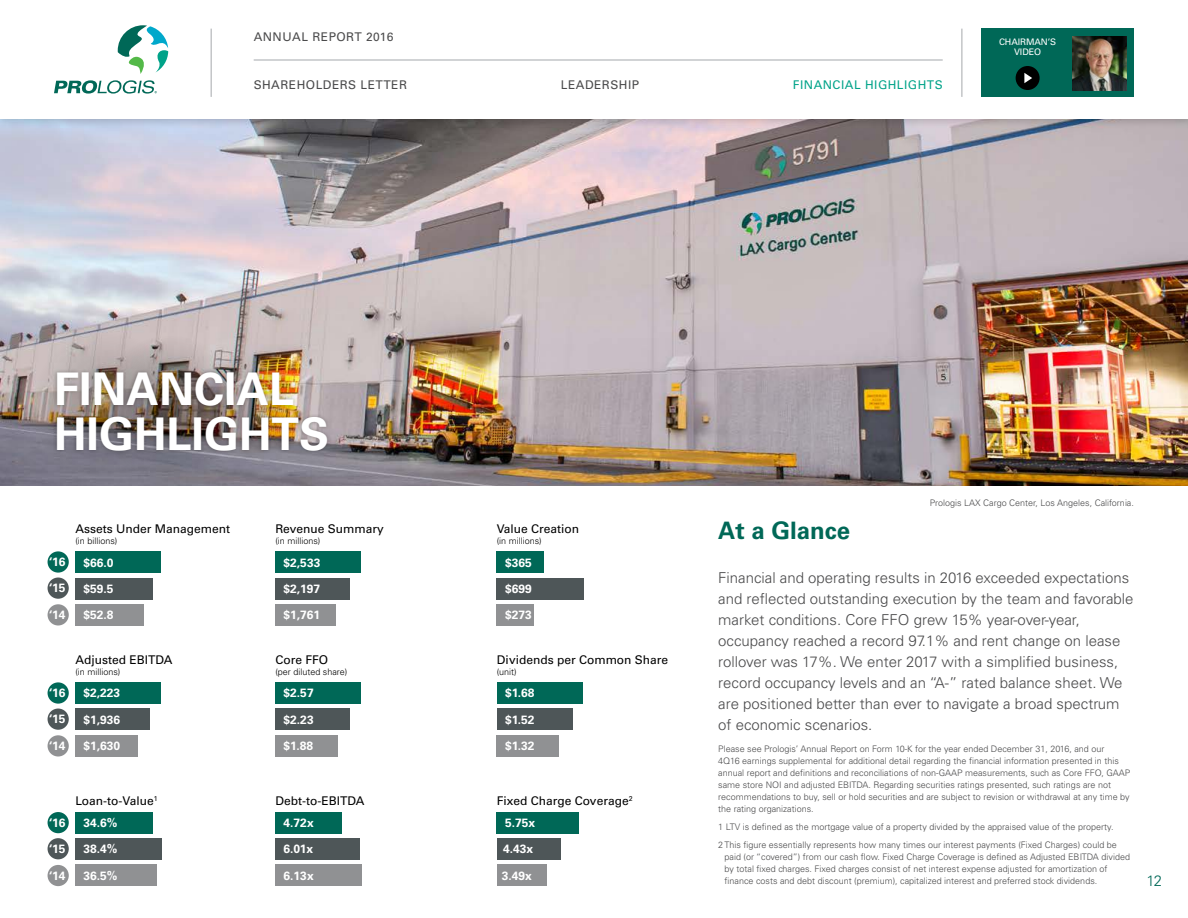
<style>
.page{position:relative;width:1188px;height:918px;background:#fff}
.page>*{position:absolute;margin:0;border:0;box-sizing:border-box;transform-origin:0 0}
.t1{font:700 45px/45px "Univers LT Std";color:#fff}
.t2{font:700 24px "Univers LT Std";color:#006857}
.t3{font:300 15px/21px "Univers LT Std";color:#4a4a4b}
.t4{font:300 15px "Univers LT Std";color:#006857}
.t5{font:700 12px/26.4px "Univers LT Std";color:#fff;text-align:justify}
.t6{font:12px "Univers LT Std";color:#000}
.t7{font:12px "Univers LT Std";letter-spacing:.04em;color:#4a4a4b}
.t8{font:12px "Univers LT Std";letter-spacing:.04em;color:#00a389}
.t9{font:300 9px/12px "Univers LT Std";color:#4a4a4b}
.t10{font:300 9px "Univers LT Std";color:#000}
.t11{font:9px/9.8px "Univers LT Std";letter-spacing:-.01em;color:#fff;text-align:center}
</style>
<div class="page">
<img style="left:0;top:129px;width:1188px;height:357px">
<svg style="left:191px;top:349px;width:116px;height:116px"></svg>
<svg style="left:97px;top:334px;width:145px;height:145px;background:#9d969b"></svg>
<svg style="left:31px;top:331px;width:149px;height:148px;background:#a59c9f"></svg>
<div style="left:53px;top:368px;width:278px;height:87px;background:#000;opacity:.3"></div>
<div style="left:75px;top:552px;width:86px;height:21px;background:#006857"></div>
<div style="left:75px;top:578px;width:77px;height:21px;background:#4e5658"></div>
<div style="left:75px;top:604px;width:69px;height:21px;background:#909193"></div>
<div style="left:275px;top:552px;width:86px;height:21px;background:#006857"></div>
<div style="left:275px;top:578px;width:75px;height:21px;background:#4e5658"></div>
<div style="left:275px;top:604px;width:61px;height:21px;background:#909193"></div>
<div style="left:497px;top:552px;width:47px;height:21px;background:#006857"></div>
<div style="left:497px;top:578px;width:87px;height:21px;background:#4e5658"></div>
<div style="left:497px;top:604px;width:37px;height:21px;background:#909193"></div>
<div style="left:48px;top:682px;width:21px;height:22px;background:#006857;border-radius:50%"></div>
<div style="left:75px;top:682px;width:86px;height:22px;background:#006857"></div>
<div style="left:75px;top:709px;width:75px;height:21px;background:#4e5658"></div>
<div style="left:75px;top:735px;width:63px;height:21px;background:#909193"></div>
<div style="left:275px;top:682px;width:86px;height:22px;background:#006857"></div>
<div style="left:275px;top:709px;width:75px;height:21px;background:#4e5658"></div>
<div style="left:275px;top:735px;width:63px;height:21px;background:#909193"></div>
<div style="left:497px;top:682px;width:86px;height:22px;background:#006857"></div>
<div style="left:497px;top:709px;width:76px;height:21px;background:#4e5658"></div>
<div style="left:497px;top:735px;width:62px;height:21px;background:#909193"></div>
<div style="left:75px;top:812px;width:78px;height:21px;background:#006857"></div>
<div style="left:75px;top:838px;width:87px;height:22px;background:#4e5658"></div>
<div style="left:75px;top:865px;width:82px;height:21px;background:#909193"></div>
<div style="left:275px;top:812px;width:67px;height:21px;background:#006857"></div>
<div style="left:275px;top:838px;width:85px;height:22px;background:#4e5658"></div>
<div style="left:275px;top:865px;width:87px;height:21px;background:#909193"></div>
<div style="left:497px;top:812px;width:82px;height:21px;background:#006857"></div>
<div style="left:497px;top:838px;width:63px;height:22px;background:#4e5658"></div>
<div style="left:497px;top:865px;width:49px;height:21px;background:#909193"></div>
<div style="left:48px;top:709px;width:21px;height:21px;background:#4e5658;border-radius:50%"></div>
<div style="left:48px;top:578px;width:21px;height:21px;background:#4e5658;border-radius:50%"></div>
<div style="left:48px;top:838px;width:21px;height:21px;background:#4e5658;border-radius:50%"></div>
<div style="left:48px;top:735px;width:21px;height:22px;background:#909193;border-radius:50%"></div>
<div style="left:48px;top:604px;width:21px;height:22px;background:#909193;border-radius:50%"></div>
<div style="left:48px;top:865px;width:21px;height:21px;background:#909193;border-radius:50%"></div>
<div style="left:48px;top:551px;width:21px;height:22px;background:#006857;border-radius:50%"></div>
<div style="left:48px;top:812px;width:21px;height:21px;background:#006857;border-radius:50%"></div>
<div style="left:0;top:0;width:1188px;height:129px;background:#000;opacity:.2"></div>
<div style="left:0;top:0;width:1188px;height:118px;background:#fff"></div>
<hr style="left:254px;top:60px;width:689px;height:1px;background:#a5a8ac">
<hr style="left:211px;top:29px;width:1px;height:68px;background:#a5a8ac">
<hr style="left:962px;top:29px;width:1px;height:68px;background:#a5a8ac">
<svg style="left:118px;top:25px;width:50px;height:49px"></svg>
<svg style="left:54px;top:80px;width:103px;height:14px"></svg>
<div style="left:981px;top:28px;width:153px;height:69px;background:#006857"></div>
<div style="left:1016px;top:66px;width:24px;height:24px;background:#000;border-radius:50%"></div>
<svg style="left:1024px;top:73px;width:8px;height:10px"></svg>
<img style="left:1073px;top:36px;width:54px;height:54px">
<h3 class="t7" style="left:254px;top:29px;width:141px">ANNUAL REPORT 2016</h3>
<h3 class="t7" style="left:254px;top:77px;width:155px">SHAREHOLDERS LETTER</h3>
<h3 class="t7" style="left:561px;top:77px;width:80px">LEADERSHIP</h3>
<h3 class="t8" style="left:793px;top:77px;width:151px">FINANCIAL HIGHLIGHTS</h3>
<p class="t11" style="left:999px;top:37px;width:59px">CHAIRMAN’S<br>VIDEO</p>
<h1 class="t1" style="left:54px;top:367px;width:277px">FINANCIAL<br>HIGHLIGHTS</h1>
<p class="t9" style="left:930px;top:497px;width:206px">Prologis LAX Cargo Center, Los Angeles, California.</p>
<h3 class="t5" style="left:49px;top:549px;width:18px">‘16</h3>
<h3 class="t5" style="left:49px;top:575px;width:18px">‘15</h3>
<h3 class="t5" style="left:49px;top:602px;width:18px">‘14</h3>
<h3 class="t6" style="left:75px;top:522px;width:156px">Assets Under Management</h3>
<p class="t10" style="left:75px;top:536px;width:44px">(in billions)</p>
<h3 class="t5" style="left:84px;top:549px;width:32px">$66.0 $59.5 $52.8</h3>
<h3 class="t6" style="left:75px;top:653px;width:99px">Adjusted EBITDA</h3>
<p class="t10" style="left:75px;top:666px;width:47px">(in millions)</p>
<h3 class="t5" style="left:49px;top:680px;width:18px">‘16</h3>
<h3 class="t5" style="left:84px;top:680px;width:38px">$2,223 $1,936 $1,630</h3>
<h3 class="t5" style="left:49px;top:706px;width:18px">‘15</h3>
<h3 class="t5" style="left:49px;top:733px;width:18px">‘14</h3>
<h3 class="t5" style="left:49px;top:810px;width:18px">‘16</h3>
<h3 class="t5" style="left:49px;top:836px;width:18px">‘15</h3>
<h3 class="t5" style="left:49px;top:863px;width:18px">‘14</h3>
<h3 class="t6" style="left:75px;top:793px;width:84px">Loan-to-Value<sup>1</sup></h3>
<h3 class="t5" style="left:84px;top:810px;width:36px">34.6% 38.4% 36.5%</h3>
<h3 class="t6" style="left:275px;top:522px;width:110px">Revenue Summary</h3>
<p class="t10" style="left:275px;top:536px;width:47px">(in millions)</p>
<h3 class="t5" style="left:284px;top:549px;width:38px">$2,533 $2,197 $1,761</h3>
<h3 class="t6" style="left:275px;top:653px;width:54px">Core FFO</h3>
<p class="t10" style="left:275px;top:666px;width:74px">(per diluted share)</p>
<h3 class="t5" style="left:284px;top:680px;width:32px">$2.57 $2.23 $1.88</h3>
<h3 class="t6" style="left:275px;top:793px;width:91px">Debt-to-EBITDA</h3>
<h3 class="t5" style="left:284px;top:810px;width:32px">4.72x 6.01x 6.13x</h3>
<h3 class="t6" style="left:497px;top:522px;width:84px">Value Creation</h3>
<p class="t10" style="left:497px;top:536px;width:47px">(in millions)</p>
<h3 class="t5" style="left:505px;top:549px;width:28px">$365 $699 $273</h3>
<h3 class="t6" style="left:497px;top:653px;width:173px">Dividends per Common Share</h3>
<p class="t10" style="left:497px;top:666px;width:22px">(unit)</p>
<h3 class="t5" style="left:505px;top:680px;width:31px">$1.68 $1.52 $1.32</h3>
<h3 class="t6" style="left:497px;top:793px;width:137px">Fixed Charge Coverage<sup>2</sup></h3>
<h3 class="t5" style="left:502px;top:810px;width:35px;text-align:left">5.75x<br>4.43x<br>3.49x</h3>
<h2 class="t2" style="left:718px;top:517px;width:134px">At a Glance</h2>
<p class="t3" style="left:718px;top:567px;width:417px">Financial and operating results in 2016 exceeded expectations and reflected outstanding execution by the team and favorable market conditions. Core FFO grew 15% year-over-year, occupancy reached a record 97.1% and rent change on lease rollover was 17%. We enter 2017 with a simplified business, record occupancy levels and an “A-” rated balance sheet. We are positioned better than ever to navigate a broad spectrum of economic scenarios.</p>
<p class="t9" style="left:718px;top:743px;width:414px">Please see Prologis’ Annual Report on Form 10-K for the year ended December 31, 2016, and our<br>4Q16 earnings supplemental for additional detail regarding the financial information presented in this annual report and definitions and reconciliations of non-GAAP measurements, such as Core FFO, GAAP same store NOI and adjusted EBITDA. Regarding securities ratings presented, such ratings are not recommendations to buy, sell or hold securities and are subject to revision or withdrawal at any time by the rating organizations.</p>
<p class="t9" style="left:718px;top:818px;width:400px;line-height:18px">1 LTV is defined as the mortgage value of a property divided by the appraised value of the property.<br>2 This figure essentially represents how many times our interest payments (Fixed Charges) could be</p>
<p class="t9" style="left:725px;top:851px;width:407px">paid (or “covered”) from our cash flow. Fixed Charge Coverage is defined as Adjusted EBITDA divided by total fixed charges. Fixed charges consist of net interest expense adjusted for amortization of finance costs and debt discount (premium), capitalized interest and preferred stock dividends.</p>
<h3 class="t4" style="left:1146px;top:872px;width:17px">12</h3>
</div>
